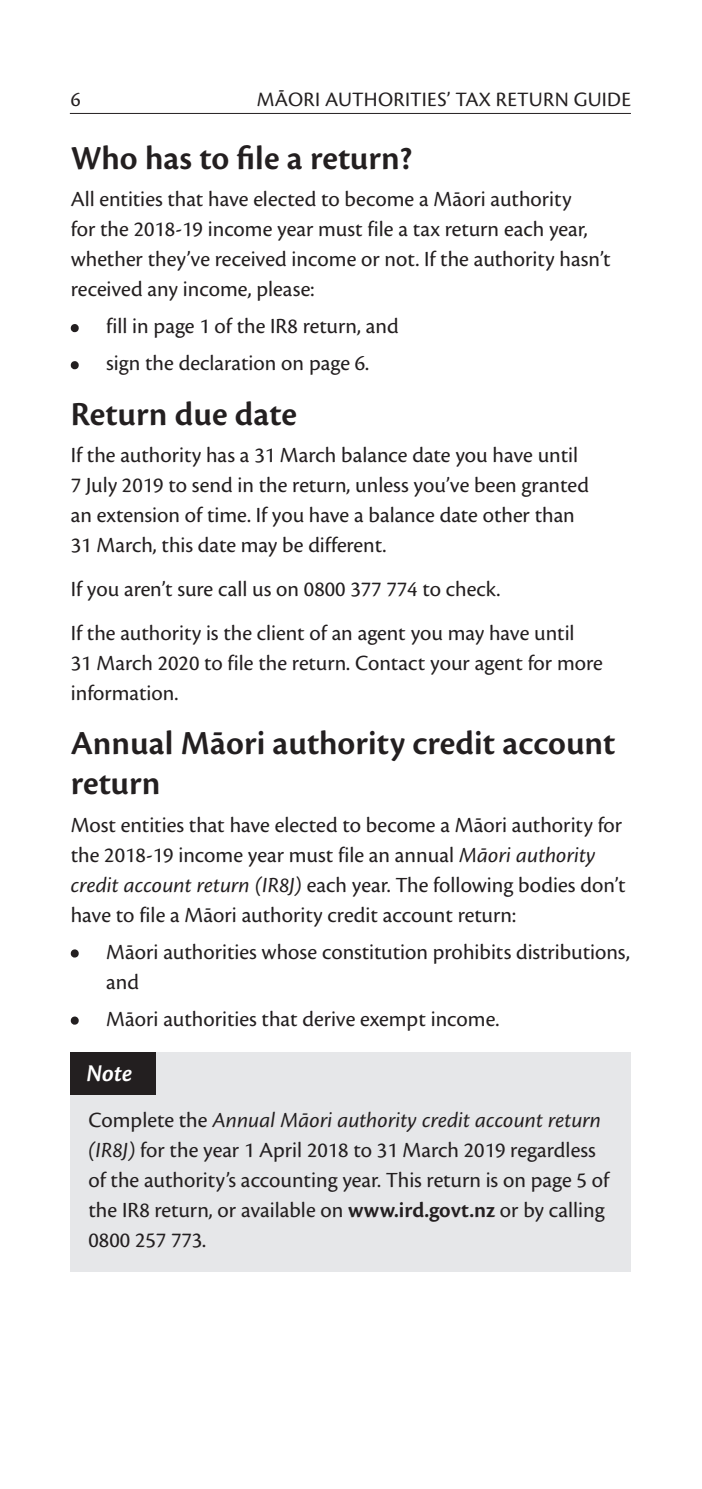
<style>
.page{position:relative;width:702px;height:1489px;background:#fff}
.page>*{position:absolute;margin:0;border:0;box-sizing:border-box;transform-origin:0 0}
.t1{font:600 35px/40px "Cronos Pro";color:#231f20}
.t2{font:italic 600 25px "Cronos Pro";color:#fff}
.t3{font:22.5px/30px "Cronos Pro";color:#231f20}
.t4{font:21.25px "Cronos Pro";letter-spacing:.015em;color:#231f20}
.s1{font-weight:600}
.s2{font-style:italic}
</style>
<div class="page">
<hr style="left:70px;top:113px;width:561px;height:1px;background:#231f20">
<div style="left:71px;top:324px;width:8px;height:8px;border:2px solid #231f20;border-radius:50%"></div>
<div style="left:71px;top:361px;width:8px;height:8px;border:2px solid #231f20;border-radius:50%"></div>
<div style="left:71px;top:949px;width:8px;height:8px;border:2px solid #231f20;border-radius:50%"></div>
<div style="left:71px;top:1016px;width:8px;height:8px;border:2px solid #231f20;border-radius:50%"></div>
<div style="left:71px;top:1051px;width:560px;height:220px;background:#e6e7e9"></div>
<div style="left:71px;top:1051px;width:85px;height:43px;background:#231f20"></div>
<p class="t4" style="left:71px;top:87px;width:11px">6</p>
<p class="t4" style="left:257px;top:87px;width:376px">MĀORI AUTHORITIES’ TAX RETURN GUIDE</p>
<h1 class="t1" style="left:71px;top:139px;width:343px">Who has to file a return?</h1>
<p class="t3" style="left:71px;top:184px;width:541px">All entities that have elected to become a Māori authority<br>for the 2018-19 income year must file a tax return each year, whether they’ve received income or not. If the authority hasn’t received any income, please:</p>
<p class="t3" style="left:71px;top:311px;width:329px"><span class="s1">•</span> fill in page 1 of the IR8 return, and</p>
<p class="t3" style="left:71px;top:348px;width:300px"><span class="s1">•</span> sign the declaration on page 6.</p>
<h1 class="t1" style="left:71px;top:394px;width:228px">Return due date</h1>
<p class="t3" style="left:71px;top:440px;width:519px">If the authority has a 31 March balance date you have until 7 July 2019 to send in the return, unless you’ve been granted an extension of time. If you have a balance date other than 31 March, this date may be different.</p>
<p class="t3" style="left:71px;top:567px;width:505px;line-height:44.2px">If you aren’t sure call us on 0800 377 774 to check.<br>If the authority is the client of an agent you may have until</p>
<p class="t3" style="left:71px;top:648px;width:533px">31 March 2020 to file the return. Contact your agent for more information.</p>
<h1 class="t1" style="left:71px;top:724px;width:546px">Annual Māori authority credit account return</h1>
<p class="t3" style="left:71px;top:809px;width:556px">Most entities that have elected to become a Māori authority for the 2018-19 income year must file an annual <span class="s2">Māori authority credit account return (IR8J)</span> each year. The following bodies don’t have to file a Māori authority credit account return:</p>
<p class="t3" style="left:106px;top:936px;width:525px;text-indent:-35px"><span class="s1">•</span> Māori authorities whose constitution prohibits distributions, and</p>
<p class="t3" style="left:71px;top:1003px;width:430px"><span class="s1">•</span> Māori authorities that derive exempt income.</p>
<p class="t2" style="left:86px;top:1059px;width:47px">Note</p>
<p class="t3" style="left:88px;top:1104px;width:522px">Complete the <span class="s2">Annual Māori authority credit account return (IR8J)</span> for the year 1 April 2018 to 31 March 2019 regardless of the authority’s accounting year. This return is on page 5 of the IR8 return, or available on <span class="s1">www.ird.govt.nz</span> or by calling 0800 257 773.</p>
</div>
